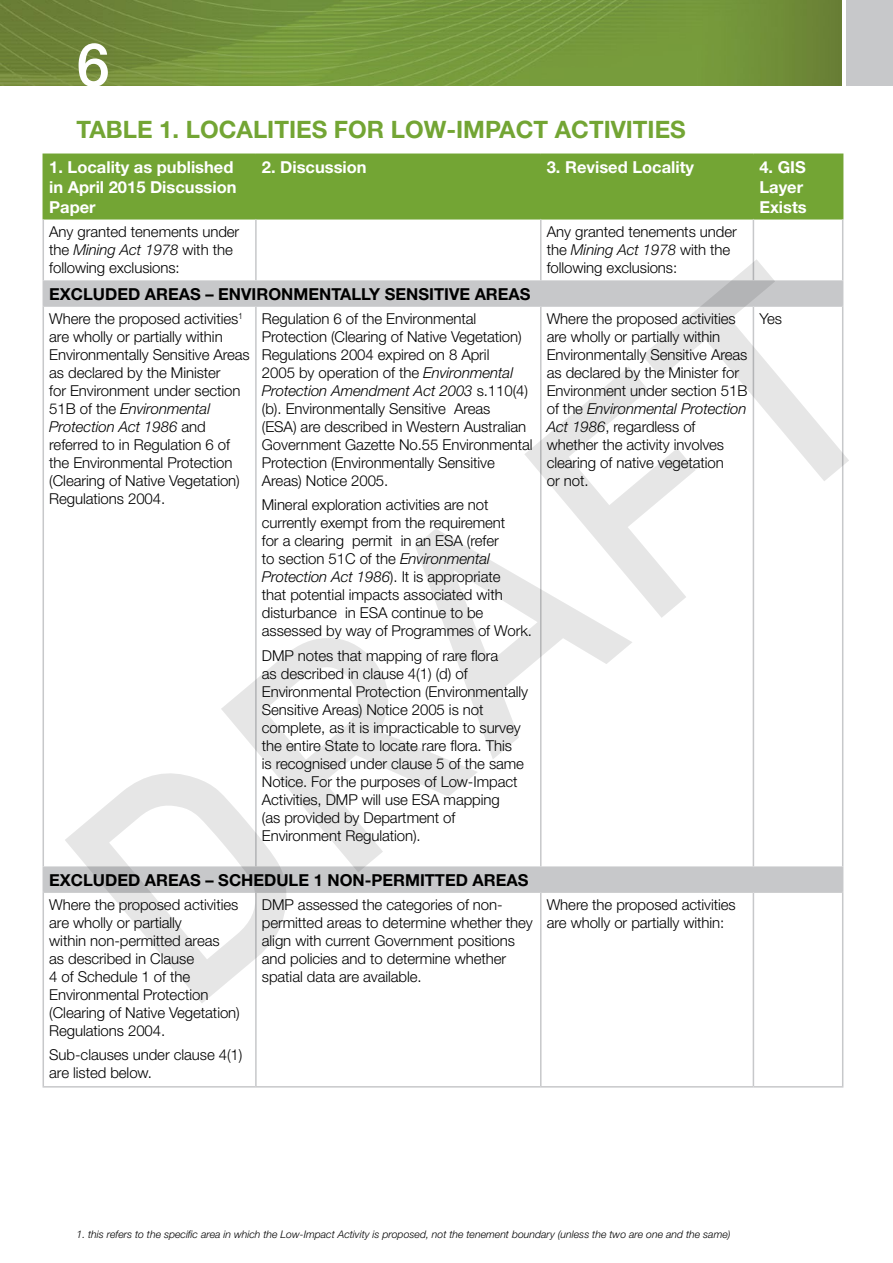
<style>
.page{position:relative;width:893px;height:1263px;background:#fff}
.page>*{position:absolute;margin:0;border:0;box-sizing:border-box;transform-origin:0 0}
.t1{font:700 300px "DIN Alternate";color:#000}
.t2{font:500 60px "Helvetica Neue";color:#fff}
.title_green{font:700 24px "Helvetica Neue";color:#73a534}
.table_Header_Row{font:700 16.5px/19.8px "Helvetica Neue";color:#fff}
.table_Section_Row{font:700 16.5px "Helvetica Neue";color:#000}
.table_Body{font:300 15px/18px "Helvetica Neue";letter-spacing:-.005em;color:#000}
.footnote{font:italic 300 10.5px "Helvetica Neue";color:#000}
.s1{font-style:italic}
</style>
<div class="page">
<div style="left:846px;top:0;width:47px;height:85px;background:#c7c8ca"></div>
<img style="left:0;top:0;width:842px;height:85px">
<div style="left:44px;top:155px;width:798px;height:63px;background:#73a534"></div>
<svg style="left:44px;top:282px;width:798px;height:609px"></svg>
<hr style="left:43px;top:153px;width:213px;height:2px;background:#73a534">
<hr style="left:43px;top:155px;width:1px;height:63px;background:#73a534">
<hr style="left:256px;top:153px;width:285px;height:2px;background:#73a534">
<hr style="left:255px;top:155px;width:2px;height:63px;background:#73a534">
<hr style="left:541px;top:153px;width:212px;height:2px;background:#73a534">
<hr style="left:540px;top:155px;width:2px;height:63px;background:#73a534">
<hr style="left:753px;top:153px;width:90px;height:2px;background:#73a534">
<hr style="left:753px;top:155px;width:1px;height:63px;background:#73a534">
<hr style="left:842px;top:155px;width:1px;height:63px;background:#73a534">
<hr style="left:43px;top:218px;width:213px;height:1px;background:#73a534">
<hr style="left:256px;top:218px;width:285px;height:1px;background:#73a534">
<hr style="left:541px;top:218px;width:212px;height:1px;background:#73a534">
<hr style="left:753px;top:218px;width:90px;height:1px;background:#73a534">
<hr style="left:43px;top:219px;width:1px;height:61px;background:#c7c8ca">
<hr style="left:842px;top:219px;width:1px;height:61px;background:#c7c8ca">
<hr style="left:43px;top:307px;width:1px;height:559px;background:#c7c8ca">
<hr style="left:842px;top:307px;width:1px;height:559px;background:#c7c8ca">
<hr style="left:43px;top:893px;width:1px;height:193px;background:#c7c8ca">
<hr style="left:842px;top:893px;width:1px;height:193px;background:#c7c8ca">
<hr style="left:43px;top:1086px;width:213px;height:1px;background:#c7c8ca">
<hr style="left:256px;top:1086px;width:285px;height:1px;background:#c7c8ca">
<hr style="left:541px;top:1086px;width:212px;height:1px;background:#c7c8ca">
<hr style="left:753px;top:1086px;width:90px;height:1px;background:#c7c8ca">
<hr style="left:43px;top:866px;width:213px;height:2px;background:#c7c8ca">
<svg style="left:43px;top:868px;width:1px;height:23px"></svg>
<hr style="left:256px;top:866px;width:285px;height:2px;background:#c7c8ca">
<hr style="left:541px;top:866px;width:212px;height:2px;background:#c7c8ca">
<hr style="left:753px;top:866px;width:90px;height:2px;background:#c7c8ca">
<svg style="left:842px;top:868px;width:1px;height:23px"></svg>
<hr style="left:43px;top:891px;width:213px;height:2px;background:#c7c8ca">
<hr style="left:256px;top:891px;width:285px;height:2px;background:#c7c8ca">
<hr style="left:541px;top:891px;width:212px;height:2px;background:#c7c8ca">
<hr style="left:753px;top:891px;width:90px;height:2px;background:#c7c8ca">
<hr style="left:43px;top:280px;width:213px;height:2px;background:#c7c8ca">
<svg style="left:43px;top:282px;width:1px;height:23px"></svg>
<hr style="left:256px;top:280px;width:285px;height:2px;background:#c7c8ca">
<hr style="left:541px;top:280px;width:212px;height:2px;background:#c7c8ca">
<hr style="left:753px;top:280px;width:90px;height:2px;background:#c7c8ca">
<svg style="left:842px;top:282px;width:1px;height:23px"></svg>
<hr style="left:43px;top:305px;width:213px;height:2px;background:#c7c8ca">
<hr style="left:256px;top:305px;width:285px;height:2px;background:#c7c8ca">
<hr style="left:541px;top:305px;width:212px;height:2px;background:#c7c8ca">
<hr style="left:753px;top:305px;width:90px;height:2px;background:#c7c8ca">
<hr style="left:255px;top:219px;width:2px;height:61px;background:#c7c8ca">
<hr style="left:540px;top:219px;width:2px;height:61px;background:#c7c8ca">
<hr style="left:753px;top:219px;width:1px;height:61px;background:#c7c8ca">
<hr style="left:255px;top:307px;width:2px;height:559px;background:#c7c8ca">
<hr style="left:540px;top:307px;width:2px;height:559px;background:#c7c8ca">
<hr style="left:753px;top:307px;width:1px;height:559px;background:#c7c8ca">
<hr style="left:255px;top:893px;width:2px;height:193px;background:#c7c8ca">
<hr style="left:540px;top:893px;width:2px;height:193px;background:#c7c8ca">
<hr style="left:753px;top:893px;width:1px;height:193px;background:#c7c8ca">
<h2 class="t2" style="left:77px;top:29px;width:35px">6</h2>
<p class="title_green" style="left:77px;top:114px;width:611px">TABLE 1. LOCALITIES FOR LOW-IMPACT ACTIVITIES</p>
<p class="table_Header_Row" style="left:49px;top:157px;width:189px">1. Locality as published in April 2015 Discussion<br>Paper</p>
<p class="table_Header_Row" style="left:262px;top:157px;width:106px">2. Discussion</p>
<p class="table_Header_Row" style="left:547px;top:157px;width:149px">3. Revised Locality</p>
<p class="table_Header_Row" style="left:759px;top:157px;width:49px">4. GIS<br>Layer<br>Exists</p>
<p class="table_Body" style="left:49px;top:222px;width:192px">Any granted tenements under the <span class="s1">Mining Act 1978</span> with the following exclusions:</p>
<p class="table_Body" style="left:547px;top:222px;width:192px">Any granted tenements under the <span class="s1">Mining Act 1978</span> with the following exclusions:</p>
<p class="table_Section_Row" style="left:49px;top:284px;width:483px">EXCLUDED AREAS – ENVIRONMENTALLY SENSITIVE AREAS</p>
<p class="table_Body" style="left:49px;top:309px;width:202px">Where the proposed activities<sup>1 </sup>are wholly or partially within<br>Environmentally Sensitive Areas as declared by the Minister<br>for Environment under section<br>51B of the <span class="s1">Environmental<br>Protection Act 1986</span> and referred to in Regulation 6 of the Environmental Protection (Clearing of Native Vegetation)<br>Regulations 2004.</p>
<p class="table_Body" style="left:262px;top:309px;width:272px">Regulation 6 of the Environmental Protection (Clearing of Native Vegetation)<br>Regulations 2004 expired on 8 April<br>2005 by operation of the <span class="s1">Environmental Protection Amendment Act 2003</span> s.110(4) (b). Environmentally Sensitive Areas<br>(ESA) are described in Western Australian Government Gazette No.55 Environmental Protection (Environmentally Sensitive Areas) Notice 2005.</p>
<h1 class="t1" style="left:-30px;top:762px;width:928px;rotate:-40deg">DRAFT</h1>
<p class="table_Body" style="left:547px;top:309px;width:202px">Where the proposed activities are wholly or partially within<br>Environmentally Sensitive Areas as declared by the Minister for<br>Environment under section 51B of the <span class="s1">Environmental Protection<br>Act 1986</span>, regardless of whether the activity involves clearing of native vegetation<br>or not.</p>
<p class="table_Body" style="left:759px;top:309px;width:24px">Yes</p>
<p class="table_Body" style="left:262px;top:496px;width:272px">Mineral exploration activities are not currently exempt from the requirement<br>for a clearing permit in an ESA (refer<br>to section 51C of the <span class="s1">Environmental Protection Act 1986</span>). It is appropriate<br>that potential impacts associated with disturbance in ESA continue to be assessed by way of Programmes of Work.</p>
<p class="table_Body" style="left:262px;top:646px;width:268px">DMP notes that mapping of rare flora<br>as described in clause 4(1) (d) of Environmental Protection (Environmentally Sensitive Areas) Notice 2005 is not complete, as it is impracticable to survey the entire State to locate rare flora. This<br>is recognised under clause 5 of the same Notice. For the purposes of Low-Impact Activities, DMP will use ESA mapping<br>(as provided by Department of Environment Regulation).</p>
<p class="table_Section_Row" style="left:49px;top:870px;width:481px">EXCLUDED AREAS – SCHEDULE 1 NON-PERMITTED AREAS</p>
<p class="table_Body" style="left:49px;top:895px;width:192px">Where the proposed activities are wholly or partially<br>within non-permitted areas<br>as described in Clause<br>4 of Schedule 1 of the<br>Environmental Protection (Clearing of Native Vegetation)<br>Regulations 2004.</p>
<p class="table_Body" style="left:49px;top:1046px;width:195px">Sub-clauses under clause 4(1) are listed below.</p>
<p class="table_Body" style="left:262px;top:895px;width:272px">DMP assessed the categories of non&shy;permitted areas to determine whether they align with current Government positions and policies and to determine whether spatial data are available.</p>
<p class="table_Body" style="left:547px;top:895px;width:191px">Where the proposed activities are wholly or partially within:</p>
<p class="footnote" style="left:77px;top:1228px;width:656px">1. this refers to the specific area in which the Low-Impact Activity is proposed, not the tenement boundary (unless the two are one and the same)</p>
</div>
